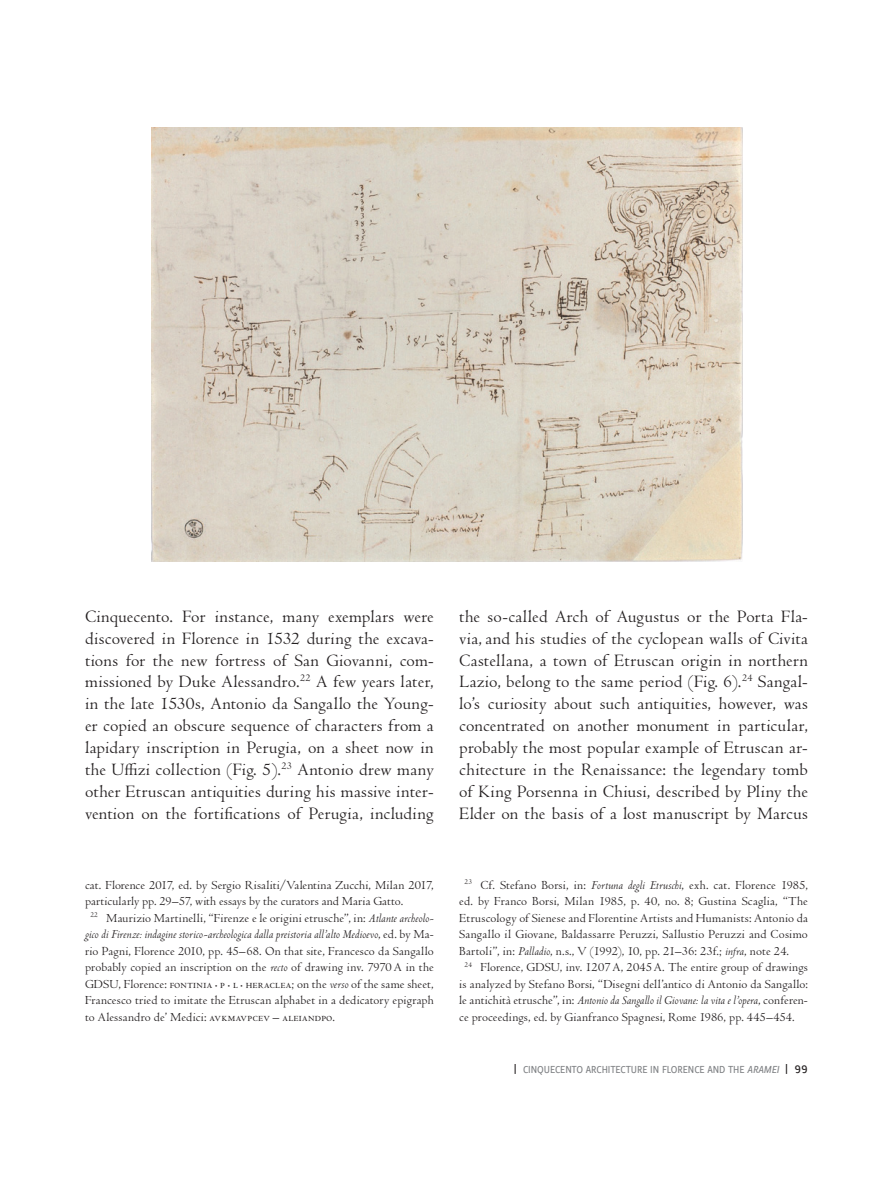
<style>
.page{position:relative;width:893px;height:1191px;background:#fff}
.page>*{position:absolute;margin:0;border:0;box-sizing:border-box;transform-origin:0 0}
.t1{font:18px/21.9px "Centaur MT Pro";letter-spacing:.015em;color:#231f20;text-align:justify}
.t2{font:12.75px "Centaur MT Pro";letter-spacing:.015em;color:#231f20}
.t3{font:italic 12.75px "Centaur MT Pro";letter-spacing:.005em;color:#231f20}
.t4{font:12.75px "Centaur MT Pro";letter-spacing:-.005em;color:#231f20}
.t5{font:10.5px "Zine Sans Display Offc";letter-spacing:-.01em;color:#808285}
.s1{font-style:italic}
.s2{font-style:normal}
.s3{font-size:6px}
.s4{font-size:12px;color:#231f20}
</style>
<div class="page">
<img style="left:151px;top:128px;width:592px;height:433px">
<p class="t1" style="left:85px;top:605px;width:350px">Cinquecento. For instance, many exemplars were discovered in Florence in 1532 during the excava&shy;tions for the new fortress of San Giovanni, com&shy;missioned by Duke Alessandro.<sup>22</sup> A few years later, in the late 1530s, Antonio da Sangallo the Young&shy;er copied an obscure sequence of characters from a lapidary inscription in Perugia, on a sheet now in the Uffizi collection (Fig. 5).<sup>23</sup> Antonio drew many other Etruscan antiquities during his massive inter&shy;vention on the fortifications of Perugia, including</p>
<p class="t1" style="left:459px;top:605px;width:350px">the so-called Arch of Augustus or the Porta Fla&shy;via, and his studies of the cyclopean walls of Civita Castellana, a town of Etruscan origin in northern Lazio, belong to the same period (Fig. 6).<sup>24</sup> Sangal&shy;lo’s curiosity about such antiquities, however, was concentrated on another monument in particular, probably the most popular example of Etruscan ar&shy;chitecture in the Renaissance: the legendary tomb of King Porsenna in Chiusi, described by Pliny the Elder on the basis of a lost manuscript by Marcus</p>
<p class="t2" style="left:85px;top:877px;width:350px">cat. Florence 2017, ed. by Sergio Risaliti/Valentina Zucchi, Milan 2017,</p>
<p class="t2" style="left:85px;top:894px;width:320px">particularly pp. 29–57, with essays by the curators and Maria Gatto.</p>
<p class="t2" style="left:90px;top:910px;width:345px"><sup>22</sup> Maurizio Martinelli, “Firenze e le origini etrusche”, in: <span class="s1">Atlante archeolo-</span></p>
<p class="t3" style="left:85px;top:926px;width:350px">gico di Firenze: indagine storico-archeologica dalla preistoria all’alto Medioevo<span class="s2">, ed. by Ma-</span></p>
<p class="t2" style="left:85px;top:943px;width:350px">rio Pagni, Florence 2010, pp. 45–68. On that site, Francesco da Sangallo</p>
<p class="t2" style="left:85px;top:960px;width:350px">probably copied an inscription on the <span class="s1">recto</span> of drawing inv. 7970 A in the</p>
<p class="t2" style="left:85px;top:976px;width:350px">GDSU, Florence: fontinia <span class="s3">•</span> p <span class="s3">•</span> l <span class="s3">•</span> heraclea; on the <span class="s1">verso</span> of the same sheet,</p>
<p class="t2" style="left:85px;top:993px;width:350px">Francesco tried to imitate the Etruscan alphabet in a dedicatory epigraph</p>
<p class="t2" style="left:85px;top:1009px;width:251px">to Alessandro de’ Medici: avkmavpcev – aleiandpo.</p>
<p class="t2" style="left:465px;top:877px;width:345px"><sup>23</sup> Cf. Stefano Borsi, in: <span class="s1">Fortuna degli Etruschi</span>, exh. cat. Florence 1985,</p>
<p class="t2" style="left:459px;top:894px;width:350px">ed. by Franco Borsi, Milan 1985, p. 40, no. 8; Gustina Scaglia, “The</p>
<p class="t2" style="left:459px;top:910px;width:350px">Etruscology of Sienese and Florentine Artists and Humanists: Antonio da</p>
<p class="t2" style="left:459px;top:927px;width:350px">Sangallo il Giovane, Baldassarre Peruzzi, Sallustio Peruzzi and Cosimo</p>
<p class="t4" style="left:459px;top:943px;width:331px">Bartoli”, in: <span class="s1">Palladio</span>, n.s., V (1992), 10, pp. 21–36: 23f.; <span class="s1">infra</span>, note 24.</p>
<p class="t2" style="left:465px;top:960px;width:345px"><sup>24</sup> Florence, GDSU, inv. 1207A, 2045 A. The entire group of drawings</p>
<p class="t2" style="left:459px;top:976px;width:350px">is analyzed by Stefano Borsi, “Disegni dell’antico di Antonio da Sangallo:</p>
<p class="t3" style="left:459px;top:992px;width:350px"><span class="s2">le antichità etrusche”, in:</span> Antonio da Sangallo il Giovane: la vita e l’opera<span class="s2">, conferen-</span></p>
<p class="t2" style="left:459px;top:1009px;width:337px">ce proceedings, ed. by Gianfranco Spagnesi, Rome 1986, pp. 445–454.</p>
<p class="t5" style="left:514px;top:1064px;width:296px"><span class="s4">|</span> CINQUECENTO ARCHITECTURE IN FLORENCE AND THE <span class="s1">ARAMEI</span> <span class="s4">| 99</span></p>
</div>
